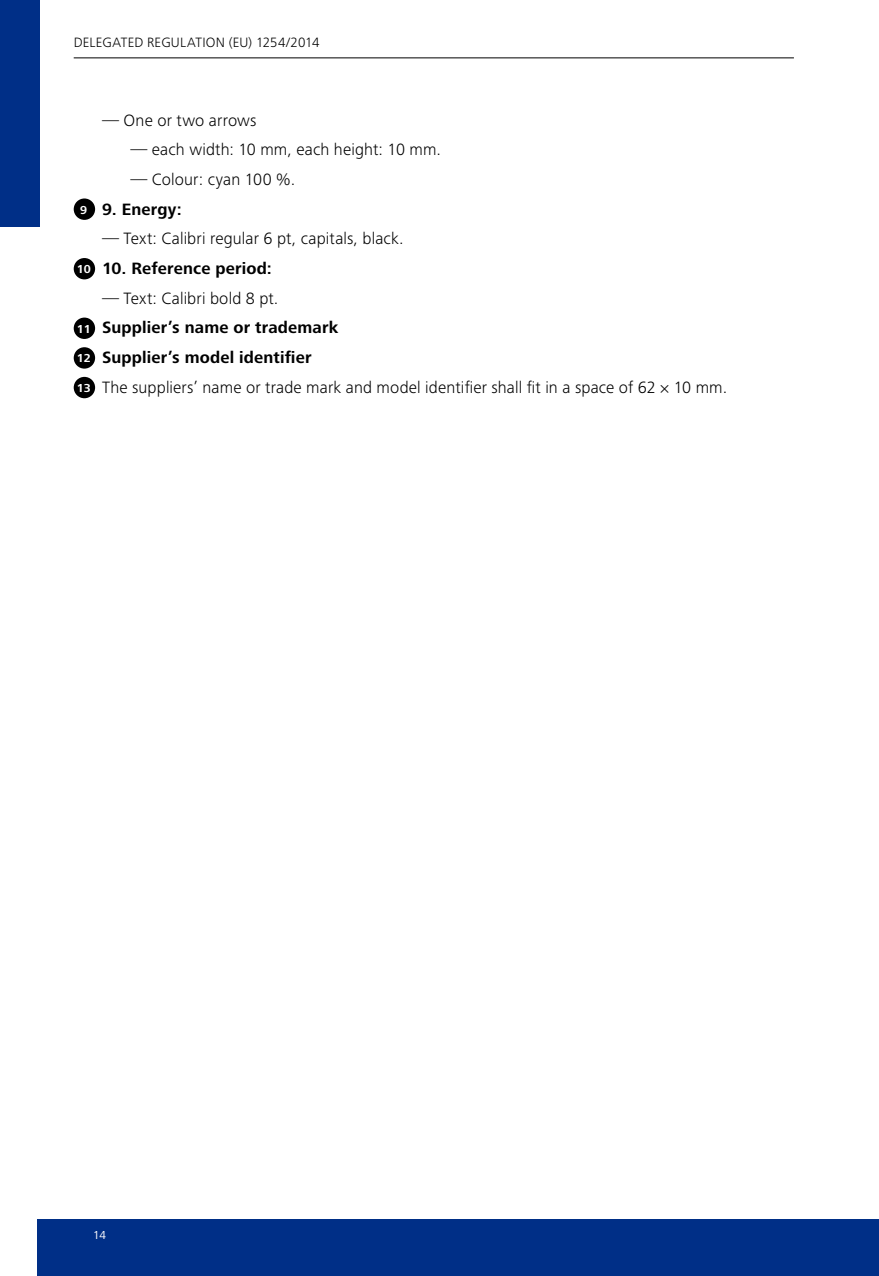
<style>
.page{position:relative;width:879px;height:1276px;background:#fff}
.page>*{position:absolute;margin:0;border:0;box-sizing:border-box;transform-origin:0 0}
.t1{font:300 17px "Frutiger Next Pro";letter-spacing:.01em;color:#000}
.t2{font:700 17px/29.6px "Frutiger Next Pro";letter-spacing:.01em;color:#000}
.t3{font:300 14px "Frutiger Next Pro";letter-spacing:.015em;color:#000}
.t4{font:700 12px "Frutiger Next Pro";color:#fff}
.t5{font:12px "Frutiger Next Pro";color:#fff}
</style>
<div class="page">
<hr style="left:74px;top:58px;width:720px;height:1px;background:#000">
<div style="left:74px;top:198px;width:21px;height:22px;background:#000;border-radius:50%"></div>
<div style="left:74px;top:258px;width:21px;height:21px;background:#000;border-radius:50%"></div>
<div style="left:74px;top:317px;width:21px;height:22px;background:#000;border-radius:50%"></div>
<div style="left:74px;top:347px;width:21px;height:22px;background:#000;border-radius:50%"></div>
<div style="left:74px;top:377px;width:21px;height:21px;background:#000;border-radius:50%"></div>
<div style="left:38px;top:1219px;width:841px;height:57px;background:#002f87"></div>
<div style="left:0;top:0;width:40px;height:227px;background:#002f87"></div>
<p class="t3" style="left:74px;top:35px;width:247px">DELEGATED REGULATION (EU) 1254/2014</p>
<p class="t4" style="left:80px;top:203px;width:9px">9</p>
<p class="t4" style="left:77px;top:262px;width:16px">10</p>
<p class="t4" style="left:77px;top:322px;width:16px">11</p>
<p class="t4" style="left:77px;top:351px;width:16px">12</p>
<p class="t4" style="left:77px;top:381px;width:16px">13</p>
<p class="t1" style="left:102px;top:110px;width:156px">— One or two arrows</p>
<p class="t1" style="left:130px;top:140px;width:312px">— each width: 10 mm, each height: 10 mm.</p>
<p class="t1" style="left:130px;top:170px;width:166px">— Colour: cyan 100 %.</p>
<p class="t2" style="left:102px;top:194px;width:81px">9. Energy:</p>
<p class="t1" style="left:102px;top:229px;width:303px">— Text: Calibri regular 6 pt, capitals, black.</p>
<p class="t2" style="left:102px;top:254px;width:171px">10. Reference period:</p>
<p class="t1" style="left:102px;top:288px;width:178px">— Text: Calibri bold 8 pt.</p>
<p class="t2" style="left:102px;top:313px;width:238px">Supplier’s name or trademark<br>Supplier’s model identifier</p>
<p class="t1" style="left:102px;top:377px;width:627px">The suppliers’ name or trade mark and model identifier shall fit in a space of 62 × 10 mm.</p>
<p class="t5" style="left:93px;top:1227px;width:15px">14</p>
</div>
